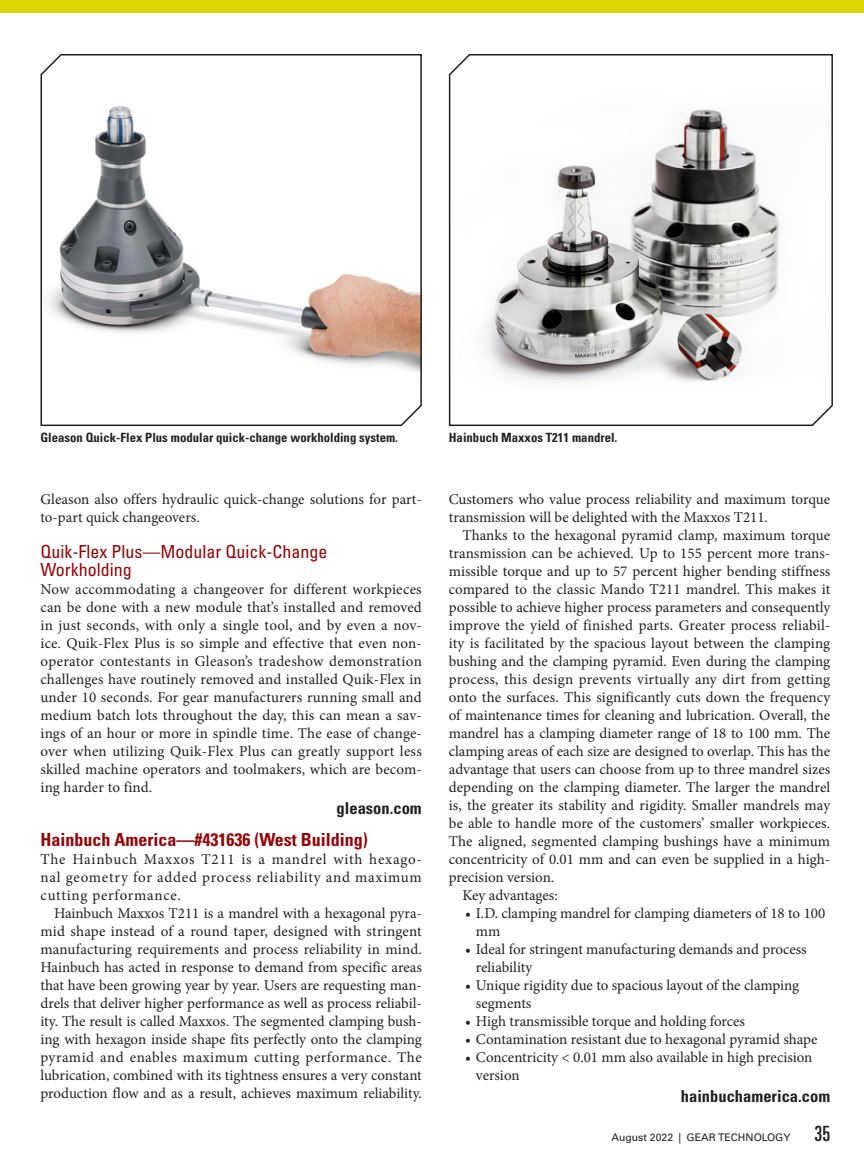
<style>
.page{position:relative;width:864px;height:1161px;background:#fff}
.page>*{position:absolute;margin:0;border:0;box-sizing:border-box;transform-origin:0 0}
.Body_Text_-_Para_Sub{font:condensed 18px/18px "Univers LT Pro";color:#940408}
.Body_Text_-_Para_Hea{font:700 condensed 18px "Univers LT Pro";color:#940408}
.FMI_Weblink{font:700 condensed 16.5px "Univers LT Pro";color:#231f20}
.Body_Text{font:15px/18px "Minion Pro";color:#231f20}
.Body_Text_After_Head{font:15px/18px "Minion Pro";letter-spacing:.005em;color:#231f20;text-align:justify}
.Figure_Table_Caption{font:700 condensed 12.75px "Univers LT Pro";color:#231f20}
.t1{font:10.5px "Univers LT Pro 55 Roman";color:#231f20}
.s1{font-family:"Univers LT Pro Ult Cond";font-size:21px}
</style>
<div class="page">
<svg style="left:40px;top:54px;width:382px;height:373px"></svg>
<svg style="left:448px;top:54px;width:385px;height:373px"></svg>
<div style="left:0;top:0;width:864px;height:14px;background:#e1d201"></div>
<p class="Figure_Table_Caption" style="left:40px;top:430px;width:359px">Gleason Quick-Flex Plus modular quick-change workholding system.</p>
<p class="Figure_Table_Caption" style="left:449px;top:430px;width:170px">Hainbuch Maxxos T211 mandrel.</p>
<p class="Body_Text_After_Head" style="left:40px;top:490px;width:383px">Gleason also offers hydraulic quick-change solutions for part&shy;to-part quick changeovers.</p>
<p class="Body_Text_-_Para_Sub" style="left:40px;top:542px;width:288px">Quik-Flex Plus—Modular Quick-Change<br>Workholding</p>
<p class="Body_Text_After_Head" style="left:40px;top:580px;width:383px">Now accommodating a changeover for different workpieces can be done with a new module that’s installed and removed in just seconds, with only a single tool, and by even a nov&shy;ice. Quik-Flex Plus is so simple and effective that even non&shy;operator contestants in Gleason’s tradeshow demonstration challenges have routinely removed and installed Quik-Flex in under 10 seconds. For gear manufacturers running small and medium batch lots throughout the day, this can mean a sav&shy;ings of an hour or more in spindle time. The ease of change&shy;over when utilizing Quik-Flex Plus can greatly support less skilled machine operators and toolmakers, which are becom&shy;ing harder to find.</p>
<p class="FMI_Weblink" style="left:337px;top:798px;width:87px">gleason.com</p>
<p class="Body_Text_-_Para_Hea" style="left:40px;top:829px;width:329px">Hainbuch America—#431636 (West Building)</p>
<p class="Body_Text_After_Head" style="left:40px;top:850px;width:383px">The Hainbuch Maxxos T211 is a mandrel with hexago&shy;nal geometry for added process reliability and maximum cutting performance.</p>
<p class="Body_Text" style="left:40px;top:904px;width:383px;text-align:justify;text-indent:14px">Hainbuch Maxxos T211 is a mandrel with a hexagonal pyra&shy;mid shape instead of a round taper, designed with stringent manufacturing requirements and process reliability in mind.<br>Hainbuch has acted in response to demand from specific areas that have been growing year by year. Users are requesting man&shy;drels that deliver higher performance as well as process reliabil&shy;ity. The result is called Maxxos. The segmented clamping bush&shy;ing with hexagon inside shape fits perfectly onto the clamping pyramid and enables maximum cutting performance. The lubrication, combined with its tightness ensures a very constant production flow and as a result, achieves maximum reliability.</p>
<p class="Body_Text" style="left:449px;top:490px;width:383px">Customers who value process reliability and maximum torque transmission will be delighted with the Maxxos T211.</p>
<p class="Body_Text" style="left:449px;top:526px;width:383px;text-align:justify;text-indent:14px">Thanks to the hexagonal pyramid clamp, maximum torque transmission can be achieved. Up to 155 percent more trans&shy;missible torque and up to 57 percent higher bending stiffness compared to the classic Mando T211 mandrel. This makes it possible to achieve higher process parameters and consequently improve the yield of finished parts. Greater process reliabil&shy;ity is facilitated by the spacious layout between the clamping bushing and the clamping pyramid. Even during the clamping process, this design prevents virtually any dirt from getting onto the surfaces. This significantly cuts down the frequency of maintenance times for cleaning and lubrication. Overall, the mandrel has a clamping diameter range of 18 to 100 mm. The clamping areas of each size are designed to overlap. This has the advantage that users can choose from up to three mandrel sizes depending on the clamping diameter. The larger the mandrel is, the greater its stability and rigidity. Smaller mandrels may be able to handle more of the customers’ smaller workpieces.<br>The aligned, segmented clamping bushings have a minimum concentricity of 0.01 mm and can even be supplied in a high&shy;precision version.</p>
<p class="Body_Text" style="left:462px;top:886px;width:97px">Key advantages:</p>
<p class="Body_Text" style="left:476px;top:904px;width:351px;text-indent:-11px">• I.D. clamping mandrel for clamping diameters of 18 to 100 mm</p>
<p class="Body_Text" style="left:476px;top:940px;width:332px;text-indent:-11px">• Ideal for stringent manufacturing demands and process reliability</p>
<p class="Body_Text" style="left:476px;top:976px;width:325px;text-indent:-11px">• Unique rigidity due to spacious layout of the clamping segments</p>
<p class="Body_Text" style="left:465px;top:1012px;width:282px">• High transmissible torque and holding forces</p>
<p class="Body_Text" style="left:465px;top:1030px;width:354px">• Contamination resistant due to hexagonal pyramid shape</p>
<p class="Body_Text" style="left:476px;top:1048px;width:338px;text-indent:-11px">• Concentricity &lt; 0.01 mm also available in high precision version</p>
<p class="FMI_Weblink" style="left:681px;top:1086px;width:151px">hainbuchamerica.com</p>
<p class="t1" style="left:611px;top:1130px;width:220px">August 2022 | GEAR TECHNOLOGY <span class="s1">35</span></p>
</div>
